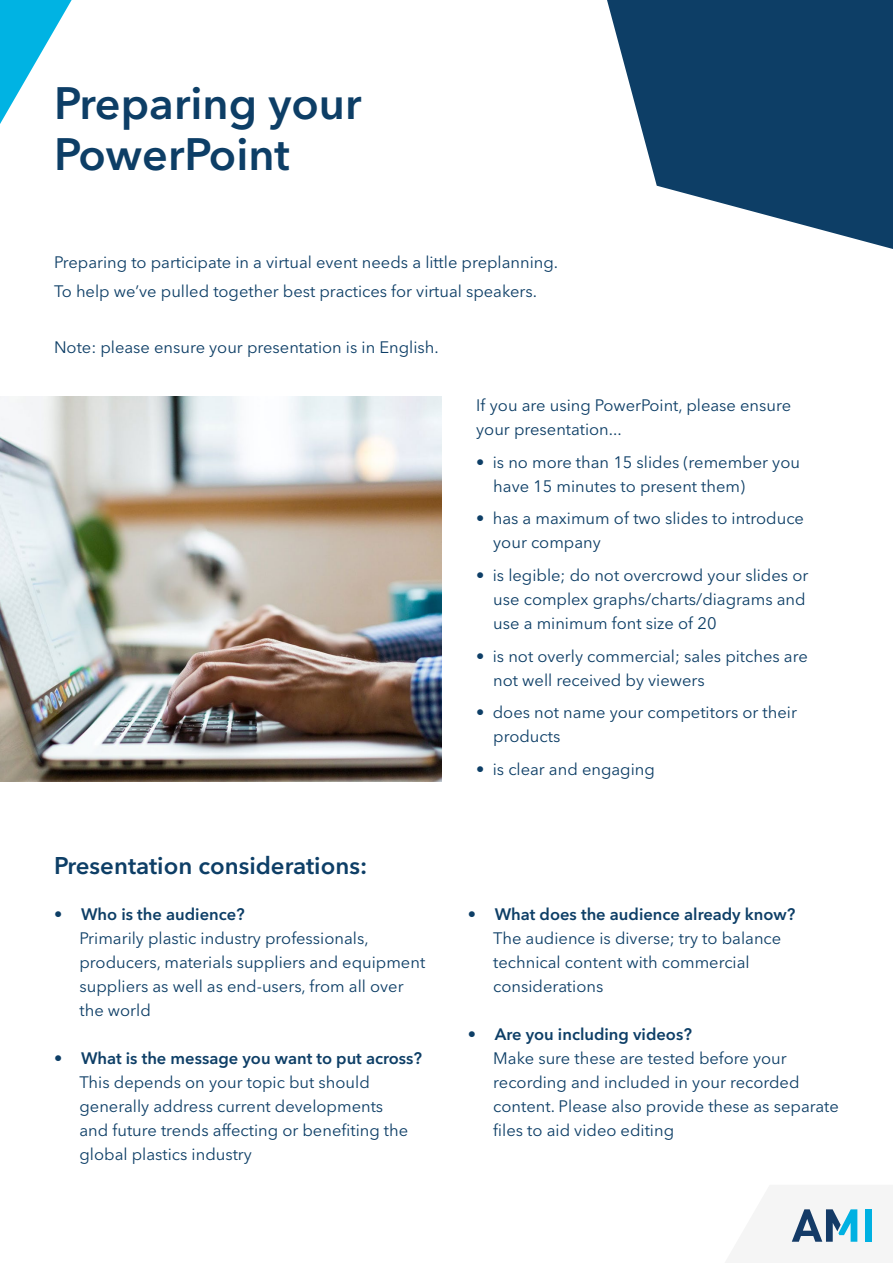
<style>
.page{position:relative;width:893px;height:1263px;background:#fff}
.page>*{position:absolute;margin:0;border:0;box-sizing:border-box;transform-origin:0 0}
.t1{font:600 45px/51px "Avenir Next LT Pro";color:#0d3e66}
.t2{font:600 24px "Avenir Next LT Pro";color:#0d3e66}
.t3{font:16.5px/24px "Avenir Next LT Pro";color:#0d3e66}
.t4{font:600 16.5px "Avenir Next LT Pro";color:#0d3e66}
</style>
<div class="page">
<svg style="left:0;top:0;width:72px;height:124px"></svg>
<svg style="left:791px;top:1209px;width:67px;height:33px"></svg>
<div style="left:865px;top:1209px;width:7px;height:33px;background:#00b1e2"></div>
<svg style="left:607px;top:0;width:286px;height:249px;fill:#0d3e66"></svg>
<img style="left:0;top:397px;width:441px;height:385px">
<h1 class="t1" style="left:54px;top:78px;width:309px">Preparing your<br>PowerPoint</h1>
<p class="t3" style="left:54px;top:247px;width:506px;line-height:29.5px">Preparing to participate in a virtual event needs a little preplanning.<br>To help we’ve pulled together best practices for virtual speakers.</p>
<p class="t3" style="left:54px;top:335px;width:386px">Note: please ensure your presentation is in English.</p>
<h2 class="t2" style="left:54px;top:851px;width:315px">Presentation considerations:</h2>
<p class="t4" style="left:54px;top:904px;width:192px">• Who is the audience?</p>
<p class="t3" style="left:80px;top:926px;width:347px">Primarily plastic industry professionals, producers, materials suppliers and equipment suppliers as well as end-users, from all over the world</p>
<p class="t4" style="left:54px;top:1048px;width:370px">• What is the message you want to put across?</p>
<p class="t3" style="left:80px;top:1070px;width:330px">This depends on your topic but should generally address current developments and future trends affecting or benefiting the global plastics industry</p>
<p class="t3" style="left:476px;top:394px;width:316px">If you are using PowerPoint, please ensure your presentation...</p>
<p class="t3" style="left:493px;top:450px;width:308px;text-indent:-17px">• is no more than 15 slides (remember you have 15 minutes to present them)</p>
<p class="t3" style="left:493px;top:507px;width:312px;text-indent:-17px">• has a maximum of two slides to introduce your company</p>
<p class="t3" style="left:493px;top:563px;width:317px;text-indent:-17px">• is legible; do not overcrowd your slides or use complex graphs/charts/diagrams and use a minimum font size of 20</p>
<p class="t3" style="left:493px;top:644px;width:316px;text-indent:-17px">• is not overly commercial; sales pitches are not well received by viewers</p>
<p class="t3" style="left:493px;top:700px;width:305px;text-indent:-17px">• does not name your competitors or their products</p>
<p class="t3" style="left:476px;top:757px;width:180px">• is clear and engaging</p>
<p class="t4" style="left:468px;top:904px;width:329px">• What does the audience already know?</p>
<p class="t3" style="left:493px;top:926px;width:289px">The audience is diverse; try to balance technical content with commercial considerations</p>
<p class="t4" style="left:468px;top:1024px;width:226px">• Are you including videos?</p>
<p class="t3" style="left:493px;top:1046px;width:347px">Make sure these are tested before your recording and included in your recorded content. Please also provide these as separate files to aid video editing</p>
</div>
